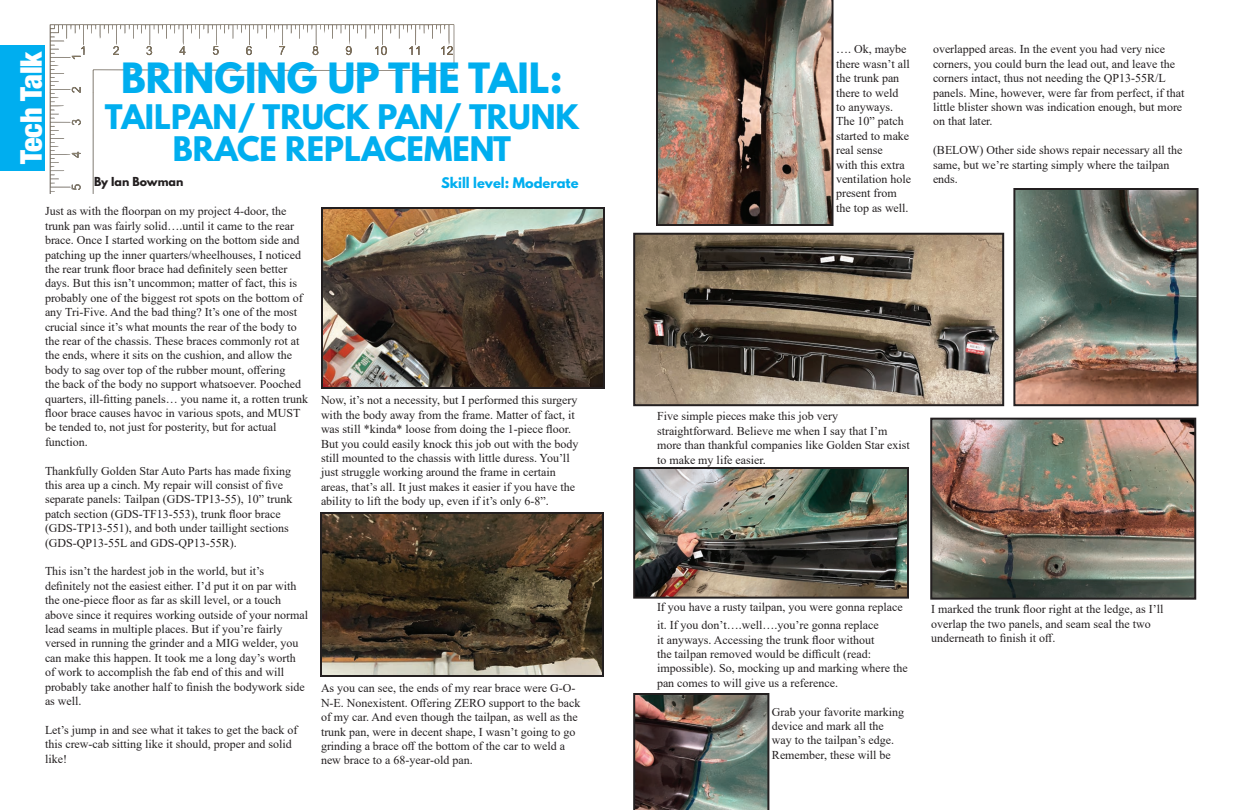
<style>
.page{position:relative;width:1242px;height:810px;background:#fff}
.page>*{position:absolute;margin:0;border:0;box-sizing:border-box;transform-origin:0 0}
.t1{font:700 37px "League Spartan";color:#00aeef}
.t2{font:700 30px/32px "League Spartan";color:#00aeef;text-align:center}
.t3{font:900 condensed 30px "Helvetica Neue LT Std";color:#fff}
.t4{font:700 13px "League Spartan";color:#00aeef}
.t5{font:12px/14.4px "Times New Roman";color:#231f20}
.t6{font:700 11px "League Spartan";color:#231f20}
</style>
<div class="page">
<svg style="left:75px;top:25px;width:379px;height:169px"></svg>
<img style="left:50px;top:25px;width:25px;height:67px">
<img style="left:50px;top:92px;width:43px;height:102px">
<svg style="left:312px;top:46px;width:7px;height:9px"></svg>
<svg style="left:246px;top:46px;width:6px;height:9px"></svg>
<svg style="left:346px;top:46px;width:6px;height:9px"></svg>
<svg style="left:213px;top:46px;width:6px;height:9px"></svg>
<svg style="left:72px;top:87px;width:9px;height:6px"></svg>
<svg style="left:72px;top:184px;width:9px;height:6px"></svg>
<svg style="left:113px;top:46px;width:6px;height:9px"></svg>
<svg style="left:72px;top:152px;width:9px;height:6px"></svg>
<svg style="left:146px;top:46px;width:6px;height:9px"></svg>
<svg style="left:71px;top:119px;width:10px;height:6px"></svg>
<svg style="left:179px;top:46px;width:7px;height:9px"></svg>
<svg style="left:279px;top:46px;width:6px;height:9px"></svg>
<svg style="left:409px;top:46px;width:10px;height:9px"></svg>
<svg style="left:72px;top:46px;width:13px;height:13px"></svg>
<svg style="left:375px;top:46px;width:12px;height:9px"></svg>
<svg style="left:441px;top:45px;width:12px;height:10px"></svg>
<div style="left:0;top:45px;width:45px;height:126px;background:#00aeef"></div>
<img style="left:324px;top:210px;width:278px;height:176px">
<div style="left:321px;top:207px;width:284px;height:182px;border:2px solid #231f20"></div>
<img style="left:323px;top:515px;width:278px;height:159px">
<div style="left:320px;top:512px;width:284px;height:165px;border:2px solid #231f20"></div>
<img style="left:656px;top:0;width:178px;height:226px">
<img style="left:636px;top:236px;width:365px;height:167px">
<div style="left:633px;top:233px;width:371px;height:173px;border:2px solid #231f20"></div>
<img style="left:636px;top:470px;width:270px;height:126px">
<div style="left:633px;top:467px;width:276px;height:132px;border:2px solid #231f20"></div>
<img style="left:633px;top:693px;width:136px;height:117px">
<img style="left:1016px;top:191px;width:180px;height:212px">
<div style="left:1013px;top:188px;width:186px;height:218px;border:2px solid #231f20"></div>
<img style="left:933px;top:421px;width:260px;height:176px">
<div style="left:930px;top:418px;width:266px;height:182px;border:2px solid #231f20"></div>
<h2 class="t3" style="left:13px;top:164px;width:114px;rotate:-90deg">Tech Talk</h2>
<h1 class="t1" style="left:121px;top:49px;width:443px">BRINGING UP THE TAIL:</h1>
<h2 class="t2" style="left:105px;top:101px;width:476px">TAILPAN/ TRUCK PAN/ TRUNK<br>BRACE REPLACEMENT</h2>
<p class="t6" style="left:94px;top:173px;width:91px">By Ian Bowman</p>
<p class="t4" style="left:441px;top:172px;width:139px">Skill level: Moderate</p>
<p class="t5" style="left:45px;top:204px;width:265px">Just as with the floorpan on my project 4-door, the trunk pan was fairly solid….until it came to the rear brace. Once I started working on the bottom side and patching up the inner quarters/wheelhouses, I noticed the rear trunk floor brace had definitely seen better days. But this isn’t uncommon; matter of fact, this is probably one of the biggest rot spots on the bottom of any Tri-Five. And the bad thing? It’s one of the most crucial since it’s what mounts the rear of the body to the rear of the chassis. These braces commonly rot at the ends, where it sits on the cushion, and allow the body to sag over top of the rubber mount, offering<br>the back of the body no support whatsoever. Pooched quarters, ill-fitting panels… you name it, a rotten trunk floor brace causes havoc in various spots, and MUST be tended to, not just for posterity, but for actual function.</p>
<p class="t5" style="left:45px;top:463px;width:249px">Thankfully Golden Star Auto Parts has made fixing this area up a cinch. My repair will consist of five separate panels: Tailpan (GDS-TP13-55), 10” trunk patch section (GDS-TF13-553), trunk floor brace (GDS-TP13-551), and both under taillight sections (GDS-QP13-55L and GDS-QP13-55R).</p>
<p class="t5" style="left:45px;top:564px;width:265px">This isn’t the hardest job in the world, but it’s definitely not the easiest either. I’d put it on par with the one-piece floor as far as skill level, or a touch above since it requires working outside of your normal lead seams in multiple places. But if you’re fairly versed in running the grinder and a MIG welder, you can make this happen. It took me a long day’s worth of work to accomplish the fab end of this and will probably take another half to finish the bodywork side as well.</p>
<p class="t5" style="left:45px;top:722px;width:254px">Let’s jump in and see what it takes to get the back of this crew-cab sitting like it should, proper and solid like!</p>
<p class="t5" style="left:321px;top:393px;width:259px">Now, it’s not a necessity, but I performed this surgery with the body away from the frame. Matter of fact, it was still *kinda* loose from doing the 1-piece floor.<br>But you could easily knock this job out with the body still mounted to the chassis with little duress. You’ll just struggle working around the frame in certain areas, that’s all. It just makes it easier if you have the ability to lift the body up, even if it’s only 6-8”.</p>
<p class="t5" style="left:321px;top:681px;width:261px">As you can see, the ends of my rear brace were G-O-N-E. Nonexistent. Offering ZERO support to the back of my car. And even though the tailpan, as well as the trunk pan, were in decent shape, I wasn’t going to go grinding a brace off the bottom of the car to weld a new brace to a 68-year-old pan.</p>
<p class="t5" style="left:836px;top:42px;width:76px">…. Ok, maybe there wasn’t all the trunk pan there to weld<br>to anyways.<br>The 10” patch started to make real sense<br>with this extra ventilation hole present from the top as well.</p>
<p class="t5" style="left:933px;top:42px;width:253px">overlapped areas. In the event you had very nice corners, you could burn the lead out, and leave the corners intact, thus not needing the QP13-55R/L panels. Mine, however, were far from perfect, if that little blister shown was indication enough, but more on that later.</p>
<p class="t5" style="left:933px;top:143px;width:251px">(BELOW) Other side shows repair necessary all the same, but we’re starting simply where the tailpan ends.</p>
<p class="t5" style="left:657px;top:409px;width:254px">Five simple pieces make this job very straightforward. Believe me when I say that I’m more than thankful companies like Golden Star exist to make my life easier.</p>
<p class="t5" style="left:657px;top:598px;width:247px;line-height:18px">If you have a rusty tailpan, you were gonna replace it. If you don’t….well….you’re gonna replace</p>
<p class="t5" style="left:657px;top:632px;width:252px">it anyways. Accessing the trunk floor without<br>the tailpan removed would be difficult (read: impossible). So, mocking up and marking where the pan comes to will give us a reference.</p>
<p class="t5" style="left:772px;top:704px;width:134px">Grab your favorite marking device and mark all the way to the tailpan’s edge.<br>Remember, these will be</p>
<p class="t5" style="left:931px;top:602px;width:234px">I marked the trunk floor right at the ledge, as I’ll overlap the two panels, and seam seal the two underneath to finish it off.</p>
</div>
